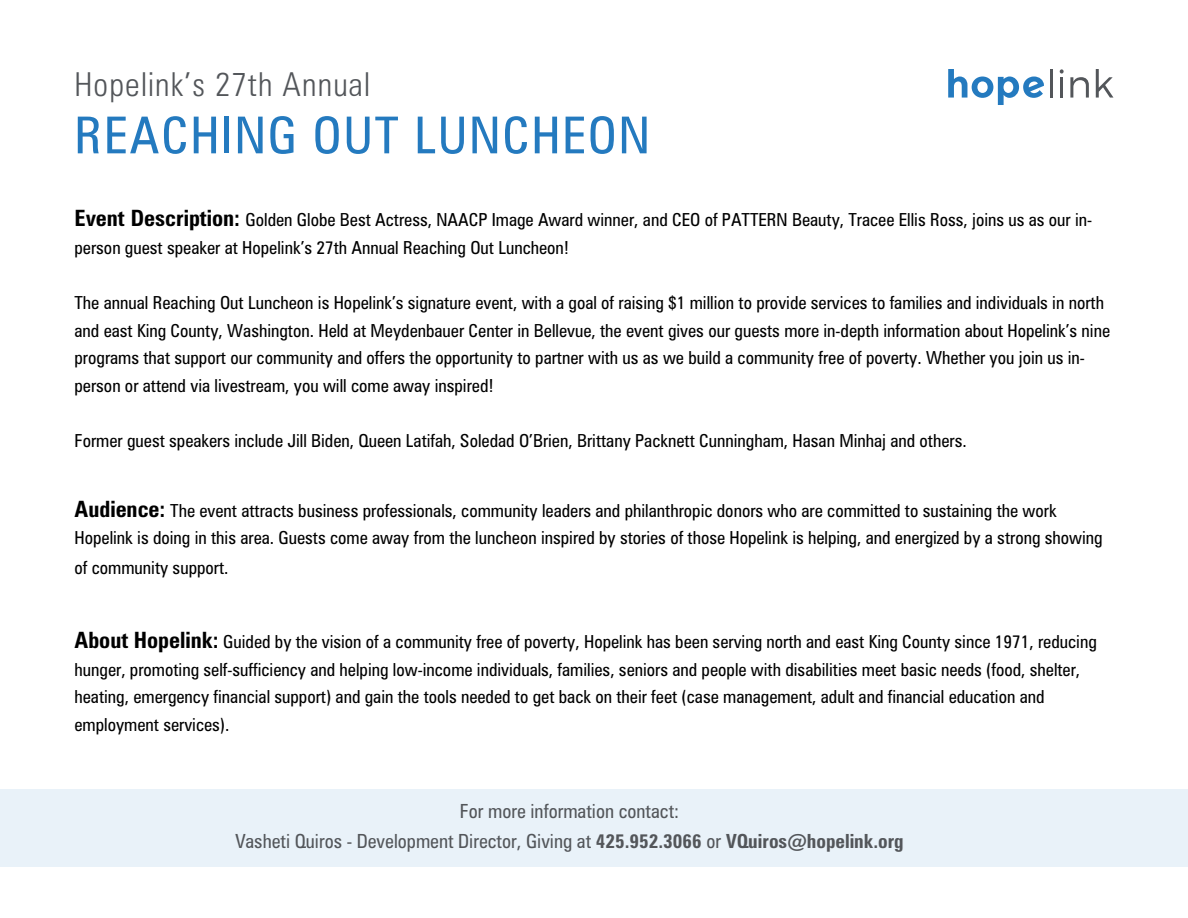
<style>
.page{position:relative;width:1188px;height:918px;background:#fff}
.page>*{position:absolute;margin:0;border:0;box-sizing:border-box;transform-origin:0 0}
.t1{font:condensed 51px "Zurich BT";letter-spacing:.035em;color:#247abf}
.t2{font:300 condensed 33px "Zurich BT";letter-spacing:.035em;color:#53565a}
.t3{font:condensed 19.5px/29.4px "Zurich BT";color:#53565a;text-align:center}
.t4{font:condensed 18px/27.6px "Zurich BT";color:#000}
.s1{font-weight:700;font-size:22.5px}
.s2{font-weight:700}
</style>
<div class="page">
<div style="left:0;top:789px;width:1188px;height:78px;background:#e9f2f9"></div>
<svg style="left:1060px;top:69px;width:4px;height:5px"></svg>
<svg style="left:1070px;top:77px;width:19px;height:21px"></svg>
<svg style="left:1096px;top:69px;width:17px;height:29px"></svg>
<hr style="left:1060px;top:77px;width:3px;height:21px;background:#53565a">
<hr style="left:1050px;top:69px;width:3px;height:29px;background:#53565a">
<svg style="left:948px;top:69px;width:96px;height:36px"></svg>
<h2 class="t2" style="left:75px;top:64px;width:297px">Hopelink’s 27th Annual</h2>
<h1 class="t1" style="left:75px;top:104px;width:577px">REACHING OUT LUNCHEON</h1>
<p class="t4" style="left:75px;top:206px;width:1019px"><span class="s1">Event Description:</span> Golden Globe Best Actress, NAACP Image Award winner, and CEO of PATTERN Beauty, Tracee Ellis Ross, joins us as our in&shy;person guest speaker at Hopelink’s 27th Annual Reaching Out Luncheon!</p>
<p class="t4" style="left:75px;top:289px;width:1037px">The annual Reaching Out Luncheon is Hopelink’s signature event, with a goal of raising $1 million to provide services to families and individuals in north and east King County, Washington. Held at Meydenbauer Center in Bellevue, the event gives our guests more in-depth information about Hopelink’s nine programs that support our community and offers the opportunity to partner with us as we build a community free of poverty. Whether you join us in&shy;person or attend via livestream, you will come away inspired!</p>
<p class="t4" style="left:75px;top:427px;width:894px">Former guest speakers include Jill Biden, Queen Latifah, Soledad O’Brien, Brittany Packnett Cunningham, Hasan Minhaj and others.</p>
<p class="t4" style="left:75px;top:496px;width:1030px"><span class="s1">Audience:</span> The event attracts business professionals, community leaders and philanthropic donors who are committed to sustaining the work<br>Hopelink is doing in this area. Guests come away from the luncheon inspired by stories of those Hopelink is helping, and energized by a strong showing</p>
<p class="t4" style="left:75px;top:553px;width:156px">of community support.</p>
<p class="t4" style="left:75px;top:628px;width:1024px"><span class="s1">About Hopelink:</span> Guided by the vision of a community free of poverty, Hopelink has been serving north and east King County since 1971, reducing hunger, promoting self-sufficiency and helping low-income individuals, families, seniors and people with disabilities meet basic needs (food, shelter, heating, emergency financial support) and gain the tools needed to get back on their feet (case management, adult and financial education and employment services).</p>
<p class="t3" style="left:235px;top:797px;width:670px">For more information contact:<br>Vasheti Quiros - Development Director, Giving at <span class="s2">425.952.3066</span> or <span class="s2">VQuiros@hopelink.org</span></p>
</div>
